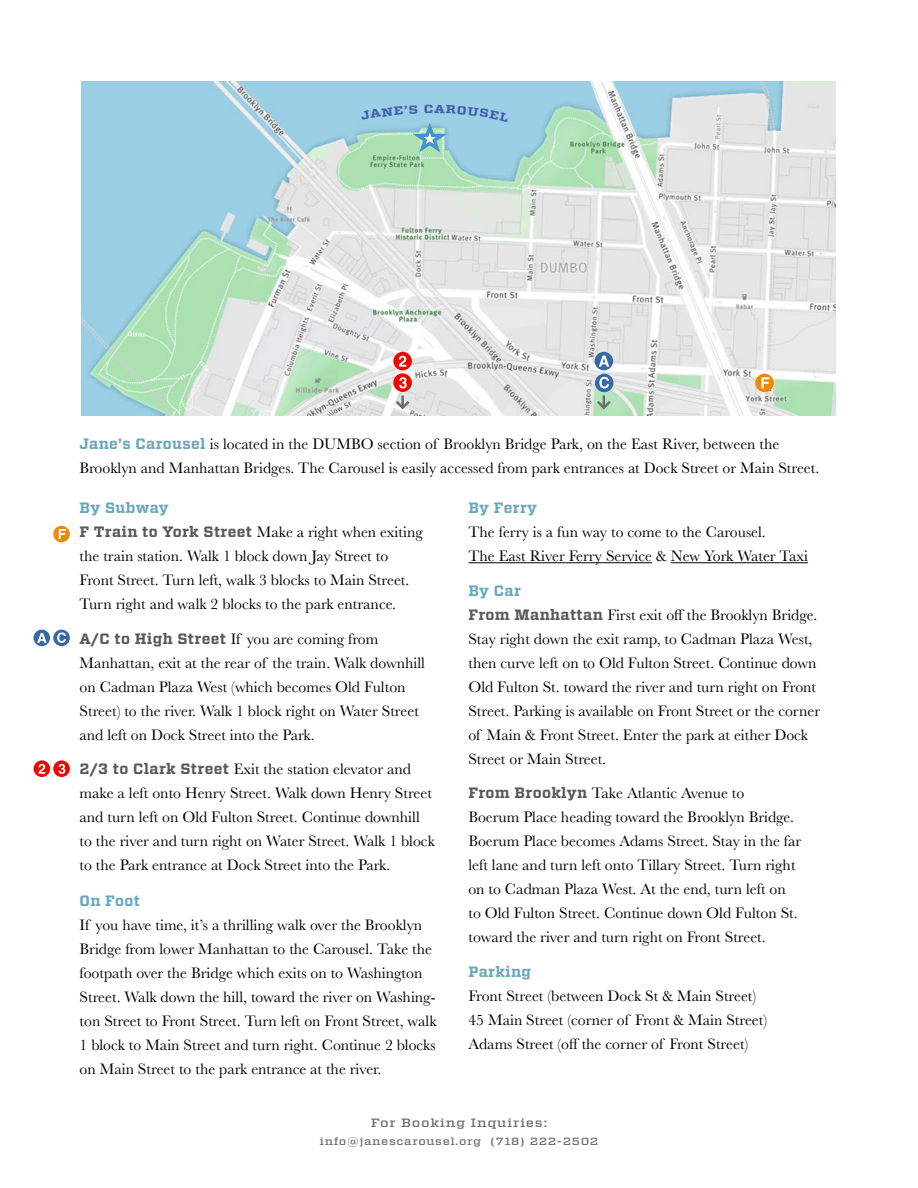
<style>
.page{position:relative;width:918px;height:1188px;background:#fff}
.page>*{position:absolute;margin:0;border:0;box-sizing:border-box;transform-origin:0 0}
.t1{font:15.75px/24px "Baskerville";color:#000}
.t2{font:700 15px "Vitesse";letter-spacing:.025em;color:#68a8bd}
.t3{font:500 12px "Vitesse";letter-spacing:.05em;color:#6d6e71;scale:1.21 1}
.t4{font:700 11.7px "Vitesse";color:#4160ac;scale:1.21 1}
.t5{font:500 10.5px "Vitesse";letter-spacing:.05em;color:#6d6e71;scale:1.21 1}
.s1{font-family:"Vitesse";font-weight:700;font-size:15px;color:#68a8bd}
.s2{font-family:"Vitesse";font-weight:700;font-size:15px;color:#58595b}
</style>
<div class="page">
<hr style="left:468px;top:562px;width:184px;height:1px;background:#000">
<hr style="left:671px;top:562px;width:137px;height:1px;background:#000">
<svg style="left:53px;top:526px;width:17px;height:16px"></svg>
<svg style="left:59px;top:529px;width:7px;height:10px"></svg>
<div style="left:53px;top:630px;width:17px;height:16px;background:#3768aa;border-radius:50%"></div>
<div style="left:33px;top:630px;width:17px;height:16px;background:#3768aa;border-radius:50%"></div>
<svg style="left:37px;top:633px;width:10px;height:10px"></svg>
<svg style="left:57px;top:632px;width:9px;height:11px"></svg>
<div style="left:34px;top:760px;width:16px;height:17px;background:#ec0700;border-radius:50%"></div>
<svg style="left:53px;top:760px;width:17px;height:17px"></svg>
<svg style="left:59px;top:764px;width:6px;height:10px"></svg>
<svg style="left:39px;top:764px;width:6px;height:10px"></svg>
<img style="left:81px;top:81px;width:755px;height:334px">
<div style="left:595px;top:352px;width:18px;height:18px;background:#3768aa;border-radius:50%"></div>
<svg style="left:599px;top:356px;width:10px;height:11px"></svg>
<svg style="left:595px;top:374px;width:19px;height:18px"></svg>
<svg style="left:599px;top:377px;width:10px;height:11px"></svg>
<svg style="left:393px;top:373px;width:19px;height:19px"></svg>
<svg style="left:399px;top:377px;width:8px;height:11px"></svg>
<svg style="left:393px;top:352px;width:19px;height:18px"></svg>
<svg style="left:399px;top:356px;width:7px;height:11px"></svg>
<svg style="left:755px;top:374px;width:19px;height:18px"></svg>
<svg style="left:761px;top:377px;width:8px;height:11px"></svg>
<svg style="left:393px;top:395px;width:19px;height:16px"></svg>
<svg style="left:594px;top:395px;width:19px;height:16px"></svg>
<svg style="left:360px;top:105px;width:149px;height:52px;background:#9bd0d7"></svg>
<p class="t4" style="left:424px;top:101px;width:10px">C</p>
<p class="t1" style="left:80px;top:432px;width:741px"><span class="s1">Jane’s Carousel</span> is located in the DUMBO section of Brooklyn Bridge Park, on the East River, between the<br>Brooklyn and Manhattan Bridges. The Carousel is easily accessed from park entrances at Dock Street or Main Street.</p>
<p class="t2" style="left:80px;top:498px;width:91px">By Subway</p>
<p class="t1" style="left:80px;top:520px;width:345px"><span class="s2">F Train to York Street</span> Make a right when exiting the train station. Walk 1 block down Jay Street to Front Street. Turn left, walk 3 blocks to Main Street.<br>Turn right and walk 2 blocks to the park entrance.</p>
<p class="t1" style="left:80px;top:627px;width:347px"><span class="s2">A/C to High Street</span> If you are coming from Manhattan, exit at the rear of the train. Walk downhill on Cadman Plaza West (which becomes Old Fulton Street) to the river. Walk 1 block right on Water Street and left on Dock Street into the Park.</p>
<p class="t1" style="left:80px;top:757px;width:357px"><span class="s2">2/3 to Clark Street</span> Exit the station elevator and make a left onto Henry Street. Walk down Henry Street and turn left on Old Fulton Street. Continue downhill to the river and turn right on Water Street. Walk 1 block to the Park entrance at Dock Street into the Park.</p>
<p class="t2" style="left:80px;top:891px;width:62px">On Foot</p>
<p class="t1" style="left:80px;top:913px;width:359px">If you have time, it’s a thrilling walk over the Brooklyn Bridge from lower Manhattan to the Carousel. Take the footpath over the Bridge which exits on to Washington Street. Walk down the hill, toward the river on Washing&shy;ton Street to Front Street. Turn left on Front Street, walk 1 block to Main Street and turn right. Continue 2 blocks on Main Street to the park entrance at the river.</p>
<p class="t2" style="left:468px;top:498px;width:70px">By Ferry</p>
<p class="t1" style="left:468px;top:520px;width:341px">The ferry is a fun way to come to the Carousel.<br>The East River Ferry Service &amp; New York Water Taxi</p>
<p class="t2" style="left:468px;top:580px;width:54px">By Car</p>
<p class="t1" style="left:468px;top:603px;width:353px"><span class="s2">From Manhattan</span> First exit off the Brooklyn Bridge.<br>Stay right down the exit ramp, to Cadman Plaza West, then curve left on to Old Fulton Street. Continue down Old Fulton St. toward the river and turn right on Front Street. Parking is available on Front Street or the corner of Main &amp; Front Street. Enter the park at either Dock Street or Main Street.</p>
<p class="t1" style="left:468px;top:781px;width:334px"><span class="s2">From Brooklyn</span> Take Atlantic Avenue to<br>Boerum Place heading toward the Brooklyn Bridge.<br>Boerum Place becomes Adams Street. Stay in the far left lane and turn left onto Tillary Street. Turn right on to Cadman Plaza West. At the end, turn left on to Old Fulton Street. Continue down Old Fulton St. toward the river and turn right on Front Street.</p>
<p class="t2" style="left:468px;top:961px;width:64px">Parking</p>
<p class="t1" style="left:468px;top:984px;width:300px">Front Street (between Dock St &amp; Main Street)<br>45 Main Street (corner of Front &amp; Main Street)<br>Adams Street (off the corner of Front Street)</p>
<p class="t3" style="left:371px;top:1115px;width:147px">For Booking Inquiries:</p>
<p class="t5" style="left:320px;top:1134px;width:232px">info@janescarousel.org (718) 222-2502</p>
</div>
